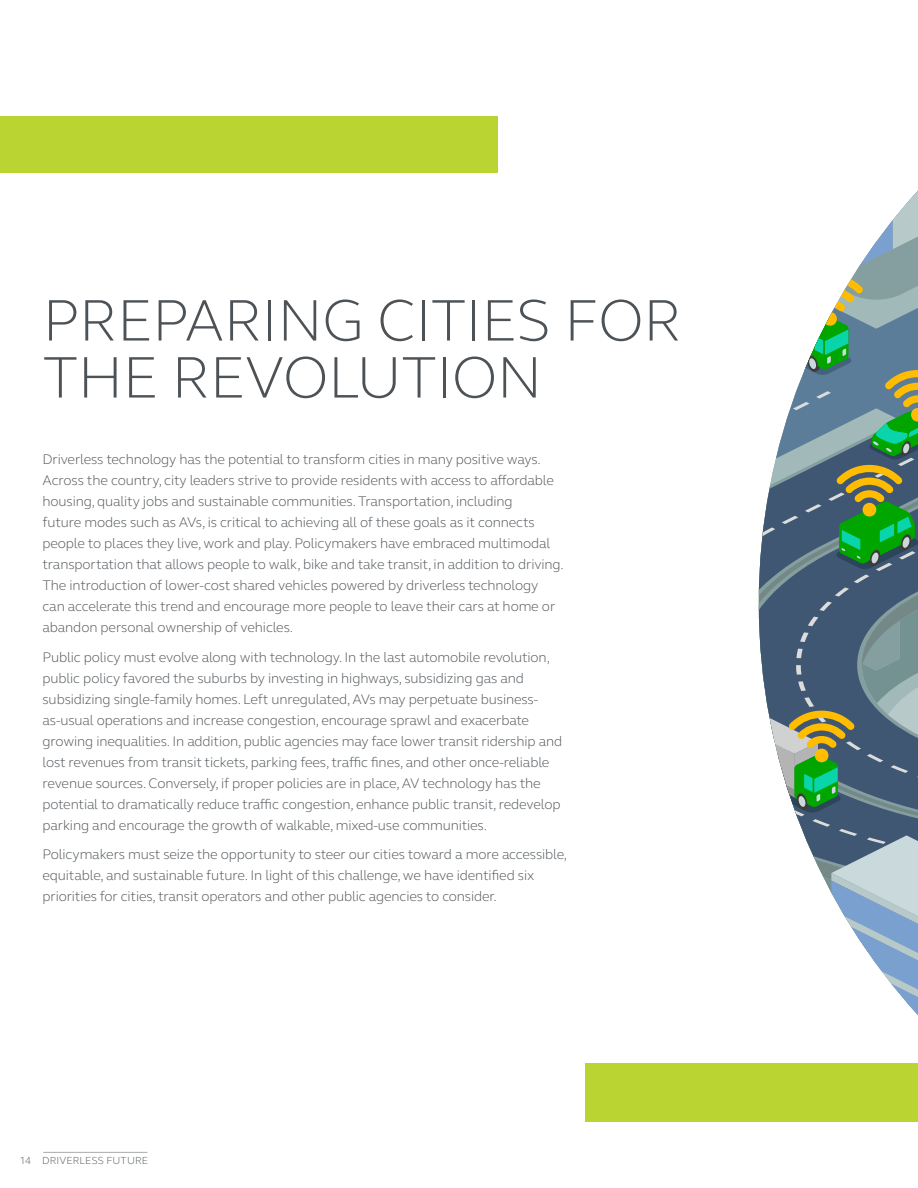
<style>
.page{position:relative;width:918px;height:1188px;background:#fff}
.page>*{position:absolute;margin:0;border:0;box-sizing:border-box;transform-origin:0 0}
.t1{font:300 60px/57px "FS Elliot Pro";letter-spacing:-.01em;color:#4d5256}
.t2{font:300 14.25px/21px "FS Elliot Pro";letter-spacing:-.01em;color:#4d5256}
.t3{font:300 10.5px "FS Elliot Pro";letter-spacing:.01em;color:#4d5256}
</style>
<div class="page">
<hr style="left:43px;top:1152px;width:104px;height:1px;background:#a9aaaa">
<div style="left:0;top:117px;width:498px;height:56px;background:#bad532"></div>
<svg style="left:759px;top:191px;width:159px;height:824px"></svg>
<div style="left:585px;top:1064px;width:333px;height:58px;background:#bad532"></div>
<h1 class="t1" style="left:43px;top:290px;width:641px">PREPARING CITIES FOR<br>THE REVOLUTION</h1>
<p class="t2" style="left:43px;top:449px;width:523px">Driverless technology has the potential to transform cities in many positive ways.<br>Across the country, city leaders strive to provide residents with access to affordable housing, quality jobs and sustainable communities. Transportation, including<br>future modes such as AVs, is critical to achieving all of these goals as it connects people to places they live, work and play. Policymakers have embraced multimodal transportation that allows people to walk, bike and take transit, in addition to driving.<br>The introduction of lower-cost shared vehicles powered by driverless technology can accelerate this trend and encourage more people to leave their cars at home or abandon personal ownership of vehicles.</p>
<p class="t2" style="left:43px;top:646px;width:521px">Public policy must evolve along with technology. In the last automobile revolution, public policy favored the suburbs by investing in highways, subsidizing gas and subsidizing single-family homes. Left unregulated, AVs may perpetuate business&shy;as-usual operations and increase congestion, encourage sprawl and exacerbate growing inequalities. In addition, public agencies may face lower transit ridership and lost revenues from transit tickets, parking fees, traffic fines, and other once-reliable revenue sources. Conversely, if proper policies are in place, AV technology has the potential to dramatically reduce traffic congestion, enhance public transit, redevelop parking and encourage the growth of walkable, mixed-use communities.</p>
<p class="t2" style="left:43px;top:844px;width:526px">Policymakers must seize the opportunity to steer our cities toward a more accessible, equitable, and sustainable future. In light of this challenge, we have identified six priorities for cities, transit operators and other public agencies to consider.</p>
<p class="t3" style="left:19px;top:1154px;width:130px">14 DRIVERLESS FUTURE</p>
</div>
